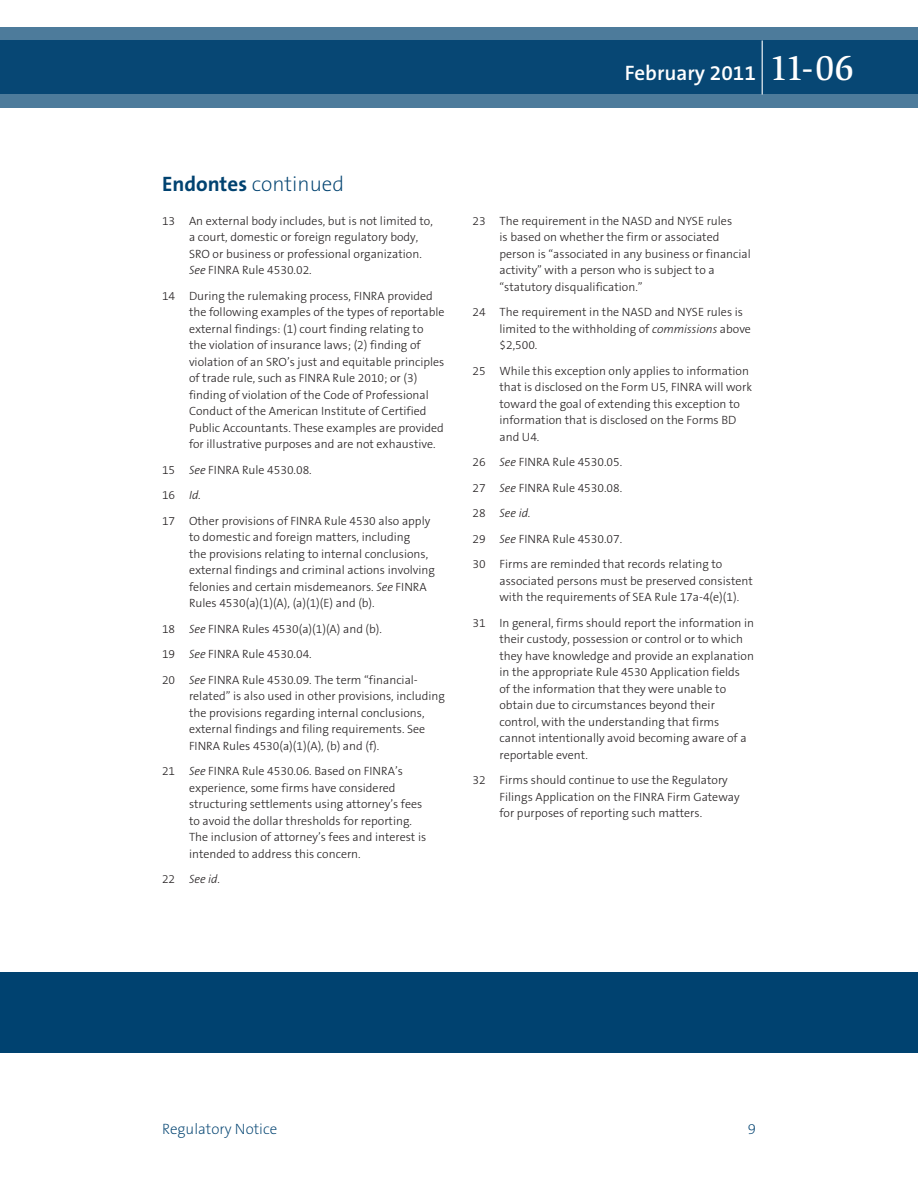
<style>
.page{position:relative;width:918px;height:1188px;background:#fff}
.page>*{position:absolute;margin:0;border:0;box-sizing:border-box;transform-origin:0 0}
.t1{font:500 36px "Slimbach LT";color:#fff}
.attach_head{font:200 21px "The Sans B2";color:#004270}
.t2{font:600 21px "The Sans B6";color:#fff}
.t3{font:200 15px "The Sans B2";color:#004270}
.endnote{font:300 12px/16.5px "The Sans B3";color:#231f20}
.endnote-2{font:italic 300 12px "The Sans B3";color:#231f20}
.s1{font-family:"The Sans B7";font-weight:700}
.s2{font-style:italic}
.s3{font-style:normal}
</style>
<div class="page">
<div style="left:0;top:972px;width:918px;height:81px;background:#004270"></div>
<svg style="left:0;top:27px;width:918px;height:81px;background:#1e5881"></svg>
<hr style="left:762px;top:40px;width:1px;height:54px;background:#fff">
<p class="t2" style="left:625px;top:62px;width:133px">February 2011</p>
<p class="t1" style="left:770px;top:46px;width:86px">11-06</p>
<p class="attach_head" style="left:162px;top:173px;width:184px"><span class="s1">Endontes</span> continued</p>
<p class="endnote" style="left:189px;top:213px;width:245px;text-indent:-27px">13 An external body includes, but is not limited to, a court, domestic or foreign regulatory body, SRO or business or professional organization.<br><span class="s2">See</span> FINRA Rule 4530.02.</p>
<p class="endnote" style="left:189px;top:288px;width:257px;text-indent:-27px">14 During the rulemaking process, FINRA provided the following examples of the types of reportable external findings: (1) court finding relating to<br>the violation of insurance laws; (2) finding of violation of an SRO’s just and equitable principles of trade rule, such as FINRA Rule 2010; or (3) finding of violation of the Code of Professional Conduct of the American Institute of Certified Public Accountants. These examples are provided for illustrative purposes and are not exhaustive.</p>
<p class="endnote" style="left:162px;top:462px;width:151px">15 <span class="s2">See</span> FINRA Rule 4530.08.</p>
<p class="endnote-2" style="left:162px;top:489px;width:40px"><span class="s3">16</span> Id.</p>
<p class="endnote" style="left:189px;top:513px;width:248px;text-indent:-27px">17 Other provisions of FINRA Rule 4530 also apply to domestic and foreign matters, including<br>the provisions relating to internal conclusions, external findings and criminal actions involving felonies and certain misdemeanors. <span class="s2">See</span> FINRA Rules 4530(a)(1)(A), (a)(1)(E) and (b).</p>
<p class="endnote" style="left:162px;top:621px;width:222px">18 <span class="s2">See</span> FINRA Rules 4530(a)(1)(A) and (b).</p>
<p class="endnote" style="left:162px;top:646px;width:151px">19 <span class="s2">See</span> FINRA Rule 4530.04.</p>
<p class="endnote" style="left:189px;top:672px;width:257px;text-indent:-27px">20 <span class="s2">See</span> FINRA Rule 4530.09. The term “financial&shy;related” is also used in other provisions, including the provisions regarding internal conclusions, external findings and filing requirements. See FINRA Rules 4530(a)(1)(A), (b) and (f).</p>
<p class="endnote" style="left:189px;top:763px;width:239px;text-indent:-27px">21 <span class="s2">See</span> FINRA Rule 4530.06. Based on FINRA’s experience, some firms have considered structuring settlements using attorney’s fees to avoid the dollar thresholds for reporting.<br>The inclusion of attorney’s fees and interest is intended to address this concern.</p>
<p class="endnote-2" style="left:162px;top:873px;width:60px"><span class="s3">22</span> See id.</p>
<p class="endnote" style="left:500px;top:213px;width:253px;text-indent:-27px">23 The requirement in the NASD and NYSE rules<br>is based on whether the firm or associated person is “associated in any business or financial activity” with a person who is subject to a “statutory disqualification.”</p>
<p class="endnote" style="left:500px;top:304px;width:253px;text-indent:-27px">24 The requirement in the NASD and NYSE rules is limited to the withholding of <span class="s2">commissions</span> above $2,500.</p>
<p class="endnote" style="left:500px;top:363px;width:254px;text-indent:-27px">25 While this exception only applies to information that is disclosed on the Form U5, FINRA will work toward the goal of extending this exception to information that is disclosed on the Forms BD and U4.</p>
<p class="endnote" style="left:472px;top:454px;width:151px">26 <span class="s2">See</span> FINRA Rule 4530.05.</p>
<p class="endnote" style="left:472px;top:480px;width:151px">27 <span class="s2">See</span> FINRA Rule 4530.08.</p>
<p class="endnote-2" style="left:472px;top:507px;width:60px"><span class="s3">28</span> See id.</p>
<p class="endnote" style="left:472px;top:531px;width:151px">29 <span class="s2">See</span> FINRA Rule 4530.07.</p>
<p class="endnote" style="left:500px;top:556px;width:255px;text-indent:-27px">30 Firms are reminded that records relating to associated persons must be preserved consistent with the requirements of SEA Rule 17a-4(e)(1).</p>
<p class="endnote" style="left:500px;top:615px;width:256px;text-indent:-27px">31 In general, firms should report the information in their custody, possession or control or to which they have knowledge and provide an explanation in the appropriate Rule 4530 Application fields<br>of the information that they were unable to obtain due to circumstances beyond their control, with the understanding that firms cannot intentionally avoid becoming aware of a reportable event.</p>
<p class="endnote" style="left:500px;top:772px;width:242px;text-indent:-27px">32 Firms should continue to use the Regulatory<br>Filings Application on the FINRA Firm Gateway for purposes of reporting such matters.</p>
<p class="t3" style="left:162px;top:1121px;width:117px">Regulatory Notice</p>
<p class="t3" style="left:748px;top:1121px;width:10px">9</p>
</div>
